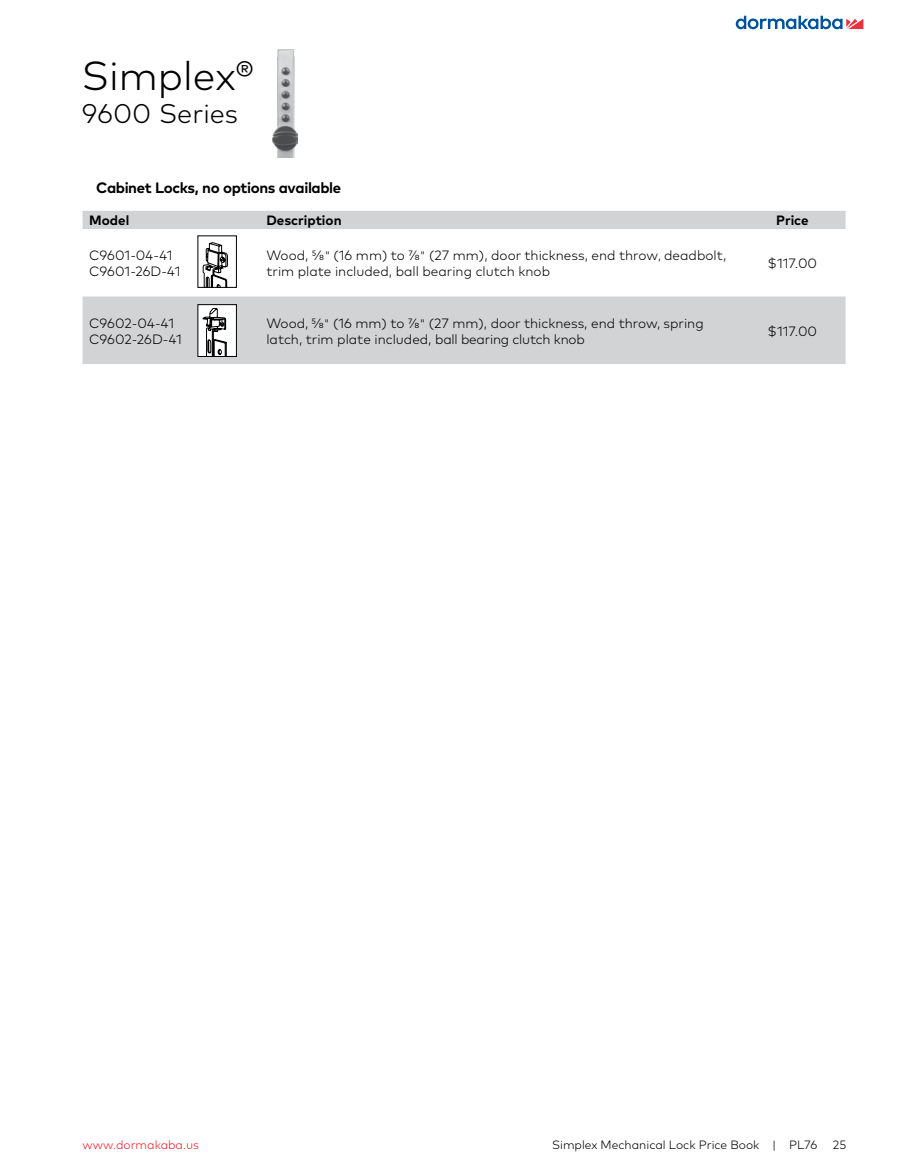
<style>
.page{position:relative;width:905px;height:1175px;background:#fff}
.page>*{position:absolute;margin:0;border:0;box-sizing:border-box;transform-origin:0 0}
.t1{font:300 40.5px "Mark Pro";color:#000}
.t2{font:300 27px "Mark Pro";color:#000}
.t3{font:700 15px "Mark Pro";letter-spacing:-.025em;color:#000}
.t4{font:300 13.5px/16.2px "Mark Pro";color:#000}
.t5{font:700 13.5px "Mark Pro";color:#000}
.t6{font:300 12px "Mark Pro";color:#000}
.t7{font:300 12px "Mark Pro";color:#ea1d2c}
.s1{font-size:12px}
</style>
<div class="page">
<svg style="left:735px;top:16px;width:128px;height:13px"></svg>
<img style="left:272px;top:50px;width:25px;height:107px">
<svg style="left:82px;top:211px;width:763px;height:153px;fill:#d1d3d4"></svg>
<svg style="left:203px;top:237px;width:32px;height:49px"></svg>
<div style="left:197px;top:235px;width:40px;height:53px;border:1px solid #000"></div>
<div style="left:198px;top:305px;width:38px;height:51px;background:#fff"></div>
<svg style="left:202px;top:308px;width:24px;height:47px"></svg>
<div style="left:197px;top:304px;width:40px;height:53px;border:1px solid #000"></div>
<h1 class="t1" style="left:82px;top:46px;width:173px">Simplex®</h1>
<h2 class="t2" style="left:82px;top:93px;width:158px">9600 Series</h2>
<p class="t3" style="left:96px;top:176px;width:247px">Cabinet Locks, no options available</p>
<p class="t5" style="left:89px;top:210px;width:42px">Model</p>
<p class="t5" style="left:266px;top:210px;width:77px">Description</p>
<p class="t5" style="left:776px;top:210px;width:34px">Price</p>
<p class="t4" style="left:89px;top:246px;width:93px">C9601-04-41<br>C9601-26D-41</p>
<p class="t4" style="left:266px;top:246px;width:461px">Wood, ⅝<span class="s1">"</span> (16 mm) to ⅞<span class="s1">"</span> (27 mm), door thickness, end throw<span class="s1">,</span> deadbolt, trim plate included, ball bearing clutch knob</p>
<p class="t4" style="left:767px;top:254px;width:51px">$117.00</p>
<p class="t4" style="left:89px;top:313px;width:94px">C9602-04-41<br>C9602-26D-41</p>
<p class="t4" style="left:266px;top:313px;width:439px">Wood, ⅝<span class="s1">"</span> (16 mm) to ⅞<span class="s1">"</span> (27 mm), door thickness, end throw, spring latch, trim plate included, ball bearing clutch knob</p>
<p class="t4" style="left:767px;top:322px;width:51px">$117.00</p>
<p class="t7" style="left:83px;top:1136px;width:118px">www.dormakaba.us</p>
<p class="t6" style="left:552px;top:1136px;width:267px">Simplex Mechanical Lock Price Book | PL76</p>
<p class="t6" style="left:833px;top:1136px;width:15px">25</p>
</div>
